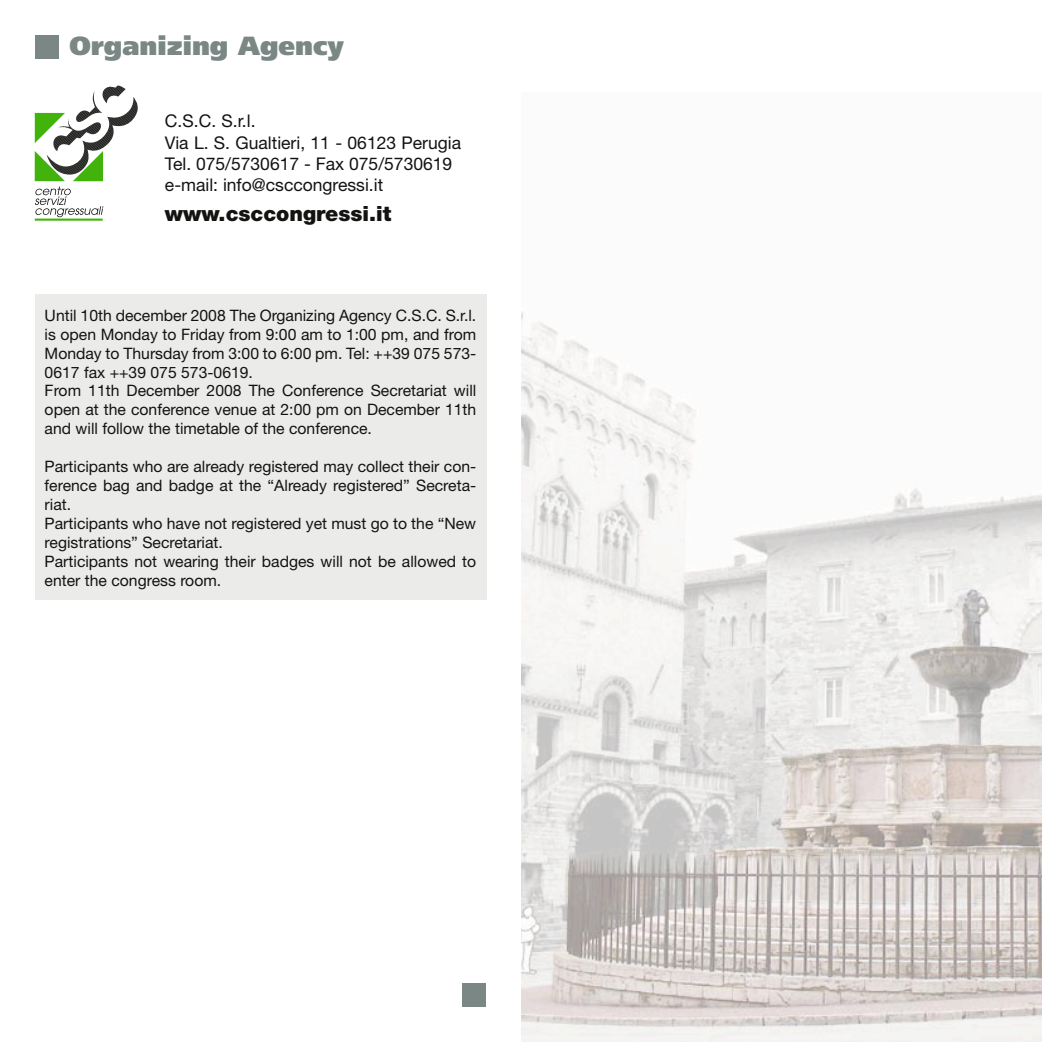
<style>
.page{position:relative;width:1042px;height:1042px;background:#fff}
.page>*{position:absolute;margin:0;border:0;box-sizing:border-box;transform-origin:0 0}
.t1{font:900 26.25px "Frutiger";color:#7a8784}
.t2{font:900 21px "Helvetica Neue";color:#131312}
.t3{font:17.5px/21px "Helvetica Neue";color:#131312}
.t4{font:15.75px/18.9px "Helvetica Neue";color:#131312}
</style>
<div class="page">
<img style="left:521px;top:311px;width:521px;height:731px">
<hr style="left:35px;top:219px;width:68px;height:2px;background:#41b30b">
<svg style="left:35px;top:187px;width:68px;height:30px"></svg>
<svg style="left:35px;top:85px;width:103px;height:96px"></svg>
<div style="left:35px;top:294px;width:451px;height:305px;background:#ebecea"></div>
<div style="left:462px;top:983px;width:24px;height:24px;background:#7a8784"></div>
<div style="left:35px;top:35px;width:24px;height:24px;background:#7a8784"></div>
<h1 class="t1" style="left:69px;top:30px;width:276px">Organizing Agency</h1>
<p class="t3" style="left:165px;top:110px;width:298px">C.S.C. S.r.l.<br>Via L. S. Gualtieri, 11 - 06123 Perugia<br>Tel. 075/5730617 - Fax 075/5730619 e-mail: info@csccongressi.it</p>
<h2 class="t2" style="left:165px;top:201px;width:228px">www.csccongressi.it</h2>
<p class="t4" style="left:45px;top:305px;width:433px">Until 10th december 2008 The Organizing Agency C.S.C. S.r.l. is open Monday to Friday from 9:00 am to 1:00 pm, and from Monday to Thursday from 3:00 to 6:00 pm. Tel: ++39 075 573- 0617 fax ++39 075 573-0619.<br>From 11th December 2008 The Conference Secretariat will open at the conference venue at 2:00 pm on December 11th and will follow the timetable of the conference.</p>
<p class="t4" style="left:45px;top:457px;width:433px">Participants who are already registered may collect their con&shy;ference bag and badge at the “Already registered” Secreta&shy;riat.<br>Participants who have not registered yet must go to the “New registrations” Secretariat.<br>Participants not wearing their badges will not be allowed to enter the congress room.</p>
</div>
